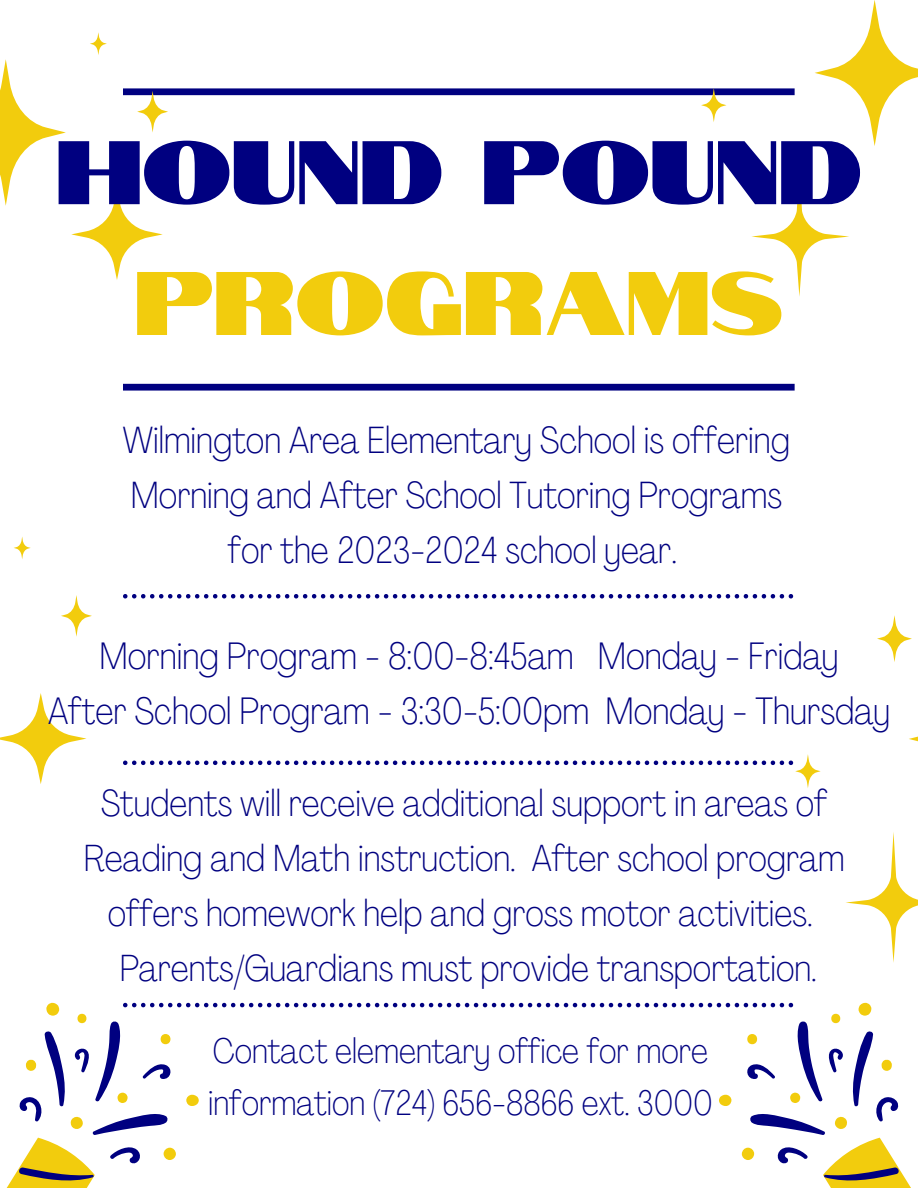
<style>
.page{position:relative;width:918px;height:1188px;background:#fff}
.page>*{position:absolute;margin:0;border:0;box-sizing:border-box;transform-origin:0 0}
.t1{font:90px "Notable";color:#000080}
.t2{font:90px "Notable";color:#f2cc0d}
.t3{font:100 condensed 37.8px "Agrandir";color:#000080}
.t4{font:100 condensed 37.5px "Agrandir";color:#000080}
.t5{font:100 condensed 37.35px/54.9px "Agrandir";color:#000080;text-align:center}
.t6{font:100 condensed 35.25px "Agrandir";color:#000080}
</style>
<div class="page">
<div style="left:123px;top:384px;width:672px;height:7px;background:#000080"></div>
<div style="left:123px;top:88px;width:672px;height:7px;background:#000080"></div>
<svg style="left:815px;top:0;width:103px;height:146px"></svg>
<svg style="left:751px;top:166px;width:98px;height:131px"></svg>
<svg style="left:701px;top:88px;width:25px;height:34px"></svg>
<svg style="left:846px;top:832px;width:72px;height:131px"></svg>
<svg style="left:877px;top:615px;width:41px;height:127px"></svg>
<svg style="left:0;top:32px;width:168px;height:248px"></svg>
<svg style="left:0;top:693px;width:87px;height:91px"></svg>
<svg style="left:61px;top:595px;width:31px;height:42px"></svg>
<svg style="left:14px;top:536px;width:17px;height:23px"></svg>
<svg style="left:123px;top:754px;width:698px;height:34px"></svg>
<svg style="left:123px;top:594px;width:670px;height:4px"></svg>
<svg style="left:6px;top:1003px;width:905px;height:185px"></svg>
<p class="t1" style="left:56px;top:101px;width:807px">HOUND POUND</p>
<p class="t2" style="left:135px;top:232px;width:650px">PROGRAMS</p>
<p class="t4" style="left:123px;top:425px;width:669px">Wilmington Area Elementary School is offering</p>
<p class="t4" style="left:131px;top:480px;width:653px">Morning and After School Tutoring Programs</p>
<p class="t4" style="left:228px;top:535px;width:451px">for the 2023-2024 school year.</p>
<p class="t3" style="left:100px;top:641px;width:741px">Morning Program - 8:00-8:45am Monday - Friday</p>
<p class="t3" style="left:48px;top:696px;width:844px">After School Program - 3:30-5:00pm Monday - Thursday</p>
<p class="t5" style="left:84px;top:779px;width:762px">Students will receive additional support in areas of Reading and Math instruction. After school program offers homework help and gross motor activities.<br>Parents/Guardians must provide transportation.</p>
<p class="t6" style="left:213px;top:1037px;width:497px">Contact elementary office for more</p>
<p class="t6" style="left:208px;top:1088px;width:506px">information (724) 656-8866 ext. 3000</p>
</div>
